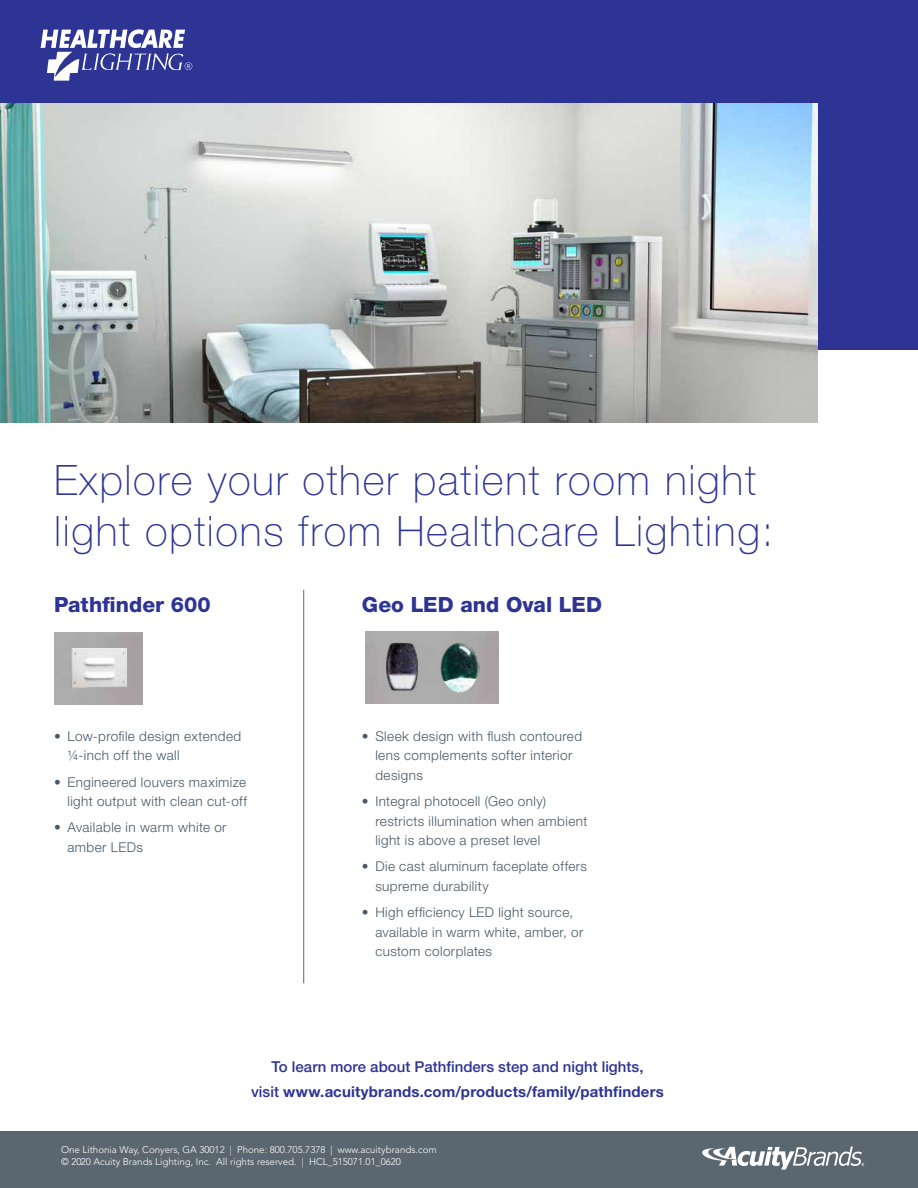
<style>
.page{position:relative;width:918px;height:1188px;background:#fff}
.page>*{position:absolute;margin:0;border:0;box-sizing:border-box;transform-origin:0 0}
.t1{font:100 42px/51px "Helvetica Neue LT Std";letter-spacing:.04em;color:#2d3494}
.t2{font:800 21px "Helvetica Neue LT Std";color:#2d3494}
.t3{font:500 15px/25.5px "Helvetica Neue LT Std";color:#2d3494;text-align:center}
.t4{font:300 13.5px/19.5px "Helvetica Neue LT Std";letter-spacing:.03em;color:#485865}
.t5{font:300 9.75px/11.7px "Avenir LT Std";color:#fff}
.s1{font-weight:700}
</style>
<div class="page">
<div style="left:0;top:1131px;width:918px;height:57px;background:#5b6770"></div>
<svg style="left:702px;top:1147px;width:162px;height:23px"></svg>
<div style="left:0;top:0;width:918px;height:350px;background:#2d3494"></div>
<svg style="left:41px;top:29px;width:151px;height:52px"></svg>
<hr style="left:303px;top:590px;width:1px;height:393px;background:#5b6770">
<img style="left:386px;top:643px;width:32px;height:48px">
<img style="left:440px;top:641px;width:40px;height:52px">
<img style="left:70px;top:648px;width:57px;height:40px">
<img style="left:0;top:104px;width:818px;height:318px">
<h1 class="t1" style="left:54px;top:455px;width:721px">Explore your other patient room night light options from Healthcare Lighting:</h1>
<h2 class="t2" style="left:54px;top:592px;width:158px">Pathfinder 600</h2>
<h2 class="t2" style="left:362px;top:592px;width:242px">Geo LED and Oval LED</h2>
<p class="t4" style="left:68px;top:726px;width:175px;text-indent:-14px">• Low-profile design extended ¼-inch off the wall</p>
<p class="t4" style="left:54px;top:772px;width:194px;text-align:right">• Engineered louvers maximize light output with clean cut-off</p>
<p class="t4" style="left:68px;top:818px;width:161px;text-indent:-14px">• Available in warm white or amber LEDs</p>
<p class="t4" style="left:375px;top:726px;width:208px;text-indent:-14px">• Sleek design with flush contoured lens complements softer interior designs</p>
<p class="t4" style="left:375px;top:791px;width:214px;text-indent:-14px">• Integral photocell (Geo only) restricts illumination when ambient light is above a preset level</p>
<p class="t4" style="left:375px;top:857px;width:213px;text-indent:-14px">• Die cast aluminum faceplate offers supreme durability</p>
<p class="t4" style="left:375px;top:902px;width:209px;text-indent:-14px">• High efficiency LED light source, available in warm white, amber, or custom colorplates</p>
<p class="t3" style="left:251px;top:1053px;width:414px">To learn more about Pathfinders step and night lights,<br>visit <span class="s1">www.acuitybrands.com/products/family/pathfinders</span></p>
<p class="t5" style="left:61px;top:1144px;width:377px">One Lithonia Way, Conyers, GA 30012 | Phone: 800.705.7378 | www.acuitybrands.com © 2020 Acuity Brands Lighting, Inc. All rights reserved. | HCL_515071.01_0620</p>
</div>
